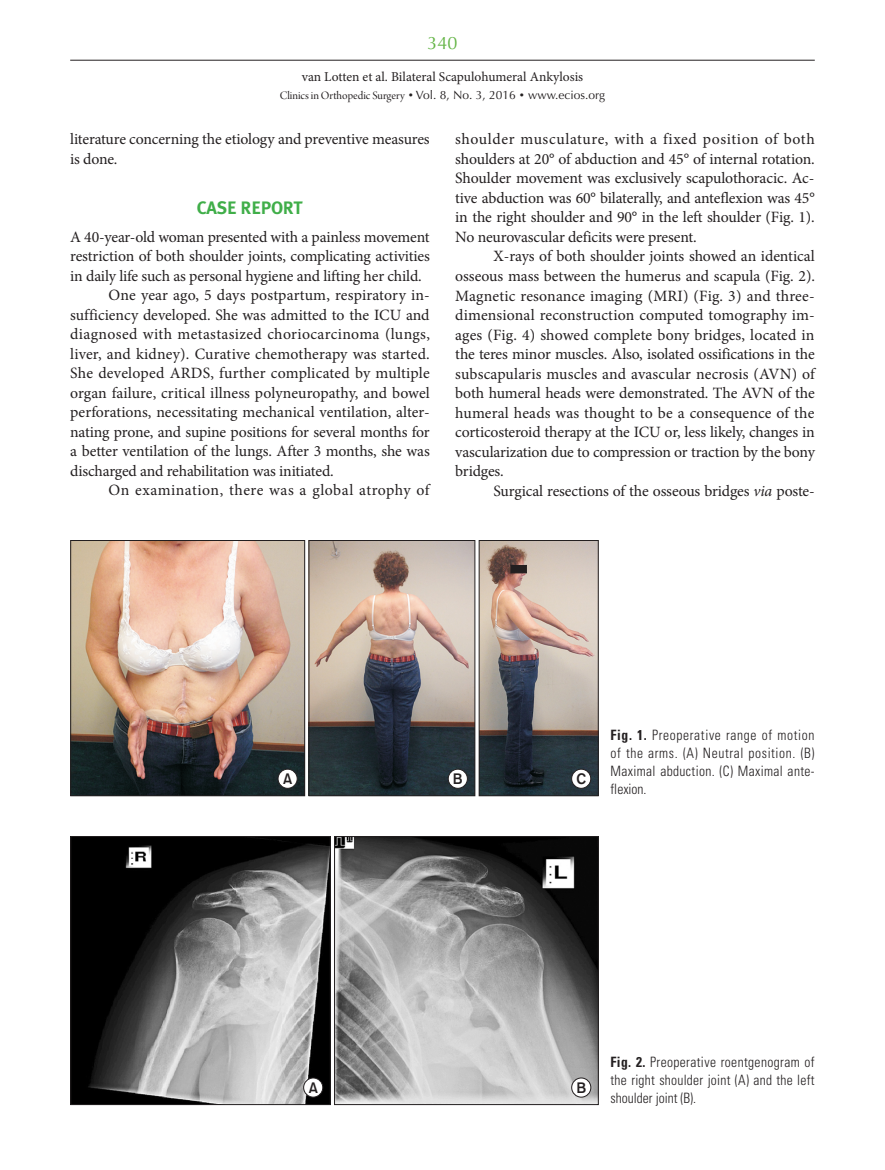
<style>
.page{position:relative;width:885px;height:1170px;background:#fff}
.page>*{position:absolute;margin:0;border:0;box-sizing:border-box;transform-origin:0 0}
.t1{font:700 18px "Meta Plus";letter-spacing:-.01em;color:#40ae49}
.t2{font:18px "Optima LT Std";color:#63b445}
.t3{font:15.75px/19.5px "Minion Pro";letter-spacing:-.005em;color:#231f20;text-align:justify}
.t4{font:15.75px "Minion Pro";letter-spacing:.02em;color:#231f20}
.t5{font:15.75px "Minion Pro";letter-spacing:.015em;color:#231f20}
.t6{font:15.75px "Minion Pro";letter-spacing:.035em;color:#231f20}
.t7{font:15px "Gothic 725 BT Bold A";color:#231f20}
.t8{font:300 condensed 14.25px/18px "Univers";letter-spacing:.02em;color:#231f20;text-align:justify;scale:.95 1}
.t9{font:13.5px "Minion Pro";color:#231f20}
.t10{font:12px "Optima LT Std";color:#231f20}
.s1{font-family:"Arno Pro Display"}
.s2{font-size:9px}
.s3{font-style:italic}
.s4{font-weight:700}
</style>
<div class="page">
<hr style="left:70px;top:60px;width:744px;height:1px;background:#231f20">
<img style="left:70px;top:540px;width:528px;height:256px">
<div style="left:278px;top:769px;width:19px;height:19px;background:#fff;border-radius:50%"></div>
<div style="left:278px;top:768px;width:19px;height:20px;border:1px solid #231f20;border-radius:50%"></div>
<div style="left:448px;top:769px;width:19px;height:19px;background:#fff;border-radius:50%"></div>
<div style="left:448px;top:768px;width:19px;height:20px;border:1px solid #231f20;border-radius:50%"></div>
<div style="left:571px;top:769px;width:19px;height:19px;background:#fff;border-radius:50%"></div>
<div style="left:571px;top:768px;width:20px;height:20px;border:1px solid #231f20;border-radius:50%"></div>
<div style="left:510px;top:565px;width:16px;height:8px;background:#231f20"></div>
<svg style="left:70px;top:836px;width:528px;height:268px;background:#787777"></svg>
<div style="left:303px;top:1077px;width:20px;height:19px;background:#fff;border-radius:50%"></div>
<div style="left:303px;top:1077px;width:20px;height:20px;border:1px solid #231f20;border-radius:50%"></div>
<div style="left:571px;top:1077px;width:19px;height:19px;background:#fff;border-radius:50%"></div>
<div style="left:571px;top:1077px;width:20px;height:20px;border:1px solid #231f20;border-radius:50%"></div>
<p class="t2" style="left:427px;top:32px;width:32px">340</p>
<p class="t9" style="left:302px;top:68px;width:283px">van Lotten et al. Bilateral Scapulohumeral Ankylosis</p>
<p class="t10" style="left:280px;top:88px;width:327px"><span class="s1">Clinics in Orthopedic Surgery</span> <span class="s2">•</span> Vol. 8, No. 3, 2016 <span class="s2">•</span> www.ecios.org</p>
<p class="t3" style="left:70px;top:130px;width:361px">literature concerning the etiology and preventive measures is done.</p>
<p class="t1" style="left:197px;top:197px;width:107px">CASE REPORT</p>
<p class="t3" style="left:70px;top:227px;width:361px">A 40-year-old woman presented with a painless movement</p>
<p class="t3" style="left:70px;top:246px;width:361px">restriction of both shoulder joints, complicating activities</p>
<p class="t3" style="left:70px;top:266px;width:353px">in daily life such as personal hygiene and lifting her child.</p>
<p class="t3" style="left:108px;top:285px;width:323px">One year ago, 5 days postpartum, respiratory in-</p>
<p class="t3" style="left:70px;top:305px;width:361px">sufficiency developed. She was admitted to the ICU and</p>
<p class="t4" style="left:70px;top:323px;width:361px">diagnosed with metastasized choriocarcinoma (lungs,</p>
<p class="t3" style="left:70px;top:344px;width:361px">liver, and kidney). Curative chemotherapy was started.</p>
<p class="t5" style="left:70px;top:362px;width:361px">She developed ARDS, further complicated by multiple</p>
<p class="t3" style="left:70px;top:383px;width:361px">organ failure, critical illness polyneuropathy, and bowel</p>
<p class="t3" style="left:70px;top:402px;width:361px">perforations, necessitating mechanical ventilation, alter-</p>
<p class="t3" style="left:70px;top:422px;width:361px">nating prone, and supine positions for several months for</p>
<p class="t3" style="left:70px;top:441px;width:361px">a better ventilation of the lungs. After 3 months, she was</p>
<p class="t3" style="left:70px;top:461px;width:265px">discharged and rehabilitation was initiated.</p>
<p class="t6" style="left:108px;top:479px;width:322px">On examination, there was a global atrophy of</p>
<p class="t3" style="left:455px;top:130px;width:361px">shoulder musculature, with a fixed position of both shoulders at 20° of abduction and 45° of internal rotation.<br>Shoulder movement was exclusively scapulothoracic. Ac&shy;tive abduction was 60° bilaterally, and anteflexion was 45° in the right shoulder and 90° in the left shoulder (Fig. 1).<br>No neurovascular deficits were present.</p>
<p class="t3" style="left:455px;top:247px;width:361px;text-indent:38px">X-rays of both shoulder joints showed an identical osseous mass between the humerus and scapula (Fig. 2).<br>Magnetic resonance imaging (MRI) (Fig. 3) and three&shy;dimensional reconstruction computed tomography im&shy;ages (Fig. 4) showed complete bony bridges, located in the teres minor muscles. Also, isolated ossifications in the subscapularis muscles and avascular necrosis (AVN) of both humeral heads were demonstrated. The AVN of the humeral heads was thought to be a consequence of the corticosteroid therapy at the ICU or, less likely, changes in vascularization due to compression or traction by the bony bridges.</p>
<p class="t3" style="left:493px;top:481px;width:323px">Surgical resections of the osseous bridges <span class="s3">via</span> poste-</p>
<p class="t7" style="left:283px;top:770px;width:11px">A</p>
<p class="t7" style="left:453px;top:770px;width:11px">B</p>
<p class="t7" style="left:576px;top:770px;width:11px">C</p>
<p class="t8" style="left:610px;top:726px;width:216px"><span class="s4">Fig. 1.</span> Preoperative range of motion of the arms. (A) Neutral position. (B)<br>Maximal abduction. (C) Maximal ante&shy;flexion.</p>
<p class="t7" style="left:309px;top:1078px;width:11px">A</p>
<p class="t7" style="left:576px;top:1078px;width:11px">B</p>
<p class="t8" style="left:610px;top:1053px;width:216px"><span class="s4">Fig. 2.</span> Preoperative roentgenogram of the right shoulder joint (A) and the left shoulder joint (B).</p>
</div>
